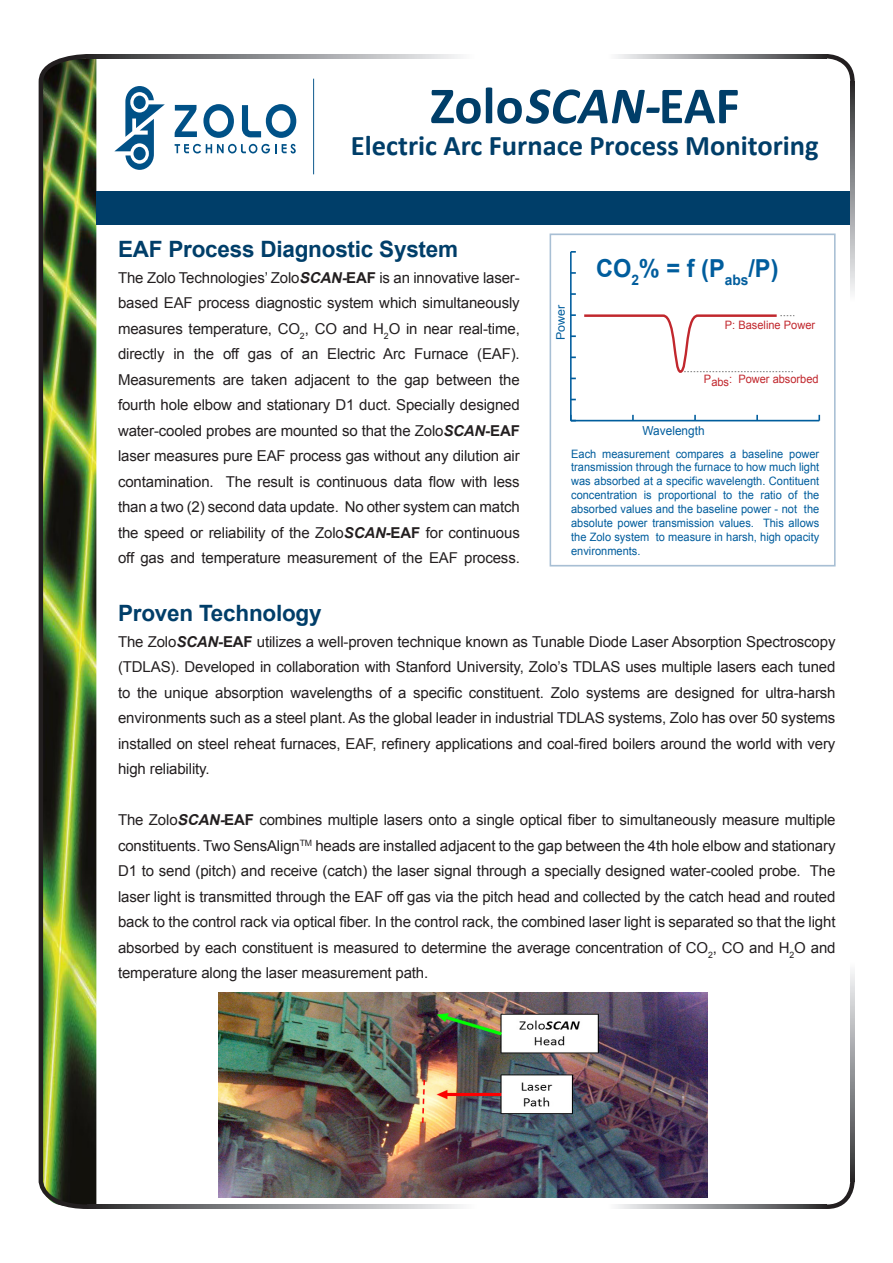
<style>
.page{position:relative;width:893px;height:1263px;background:#fff}
.page>*{position:absolute;margin:0;border:0;box-sizing:border-box;transform-origin:0 0}
.t1{font:700 52.5px "Calibri";color:#003e69}
.t2{font:700 28.5px "Calibri";color:#003e69}
.t3{font:700 24.75px "Arial";color:#005d9d;scale:.95 1}
.t4{font:700 22.5px "Arial";letter-spacing:-.01em;color:#003e69}
.t5{font:15px/25.5px "Arial";letter-spacing:-.01em;color:#231f20;text-align:justify}
.t6{font:12.45px "Arial";color:#005d9d;scale:.95 1}
.t7{font:11.85px "Arial";color:#005d9d;scale:1.05 1}
.t8{font:11.55px/14px "Arial";color:#005d9d;text-align:justify;scale:.95 1}
.t9{font:11.55px "Arial";color:#c1272d;scale:.95 1}
.s1{font-style:italic}
.s2{font-weight:700;font-style:italic}
.s3{font-weight:700}
</style>
<div class="page">
<img style="left:92px;top:59px;width:4px;height:1146px">
<img style="left:38px;top:54px;width:54px;height:1155px">
<svg style="left:86px;top:54px;width:374px;height:5px;background:#8f9092"></svg>
<svg style="left:88px;top:1205px;width:373px;height:4px"></svg>
<div style="left:96px;top:191px;width:755px;height:34px;background:#003e69"></div>
<hr style="left:313px;top:79px;width:1px;height:95px;background:#0e5a8d">
<svg style="left:617px;top:1205px;width:205px;height:4px"></svg>
<svg style="left:822px;top:1181px;width:33px;height:28px"></svg>
<svg style="left:850px;top:971px;width:5px;height:210px"></svg>
<svg style="left:850px;top:86px;width:5px;height:207px"></svg>
<svg style="left:822px;top:54px;width:33px;height:32px"></svg>
<svg style="left:617px;top:54px;width:210px;height:4px"></svg>
<div style="left:550px;top:233px;width:286px;height:333px;border:2px solid #a8bfd4"></div>
<hr style="left:571px;top:420px;width:248px;height:1px;background:#005d9d">
<hr style="left:570px;top:252px;width:2px;height:169px;background:#005d9d">
<svg style="left:584px;top:314px;width:210px;height:59px"></svg>
<svg style="left:203px;top:104px;width:31px;height:34px"></svg>
<svg style="left:242px;top:104px;width:54px;height:34px"></svg>
<svg style="left:175px;top:144px;width:101px;height:9px"></svg>
<svg style="left:282px;top:144px;width:14px;height:9px"></svg>
<svg style="left:175px;top:105px;width:22px;height:32px"></svg>
<svg style="left:114px;top:86px;width:51px;height:84px"></svg>
<img style="left:219px;top:992px;width:489px;height:205px">
<p class="t1" style="left:430px;top:72px;width:311px">Zolo<span class="s1">SCAN-</span>EAF</p>
<p class="t2" style="left:351px;top:127px;width:469px">Electric Arc Furnace Process Monitoring</p>
<p class="t4" style="left:118px;top:234px;width:342px">EAF Process Diagnostic System</p>
<p class="t5" style="left:118px;top:265px;width:403px">The Zolo Technologies’ Zolo<span class="s2">SCAN-</span><span class="s3">EAF</span> is an innovative laser&shy;based EAF process diagnostic system which simultaneously measures temperature, CO<sub>2</sub>, CO and H<sub>2</sub>O in near real-time, directly in the off gas of an Electric Arc Furnace (EAF).<br>Measurements are taken adjacent to the gap between the fourth hole elbow and stationary D1 duct. Specially designed water-cooled probes are mounted so that the Zolo<span class="s2">SCAN</span><span class="s3">-EAF </span>laser measures pure EAF process gas without any dilution air contamination. The result is continuous data flow with less than a two (2) second data update. No other system can match the speed or reliability of the Zolo<span class="s2">SCAN-</span><span class="s3">EAF</span> for continuous off gas and temperature measurement of the EAF process.</p>
<p class="t7" style="left:553px;top:340px;width:35px;rotate:-90deg">Power</p>
<p class="t3" style="left:596px;top:251px;width:194px">CO<sub>2</sub>% = f (P<sub>abs</sub>/P)</p>
<p class="t9" style="left:725px;top:318px;width:96px">P: Baseline Power</p>
<p class="t9" style="left:704px;top:372px;width:122px">Pabs: Power absorbed</p>
<p class="t6" style="left:643px;top:422px;width:67px">Wavelength</p>
<p class="t8" style="left:571px;top:447px;width:263px">Each measurement compares a baseline power transmission through the furnace to how much light was absorbed at a specific wavelength. Contituent concentration is proportional to the ratio of the absorbed values and the baseline power - not the absolute power transmission values. This allows the Zolo system to measure in harsh, high opacity environments.</p>
<p class="t4" style="left:118px;top:598px;width:205px">Proven Technology</p>
<p class="t5" style="left:118px;top:629px;width:719px">The Zolo<span class="s2">SCAN</span><span class="s3">-EAF</span> utilizes a well-proven technique known as Tunable Diode Laser Absorption Spectroscopy (TDLAS). Developed in collaboration with Stanford University, Zolo’s TDLAS uses multiple lasers each tuned to the unique absorption wavelengths of a specific constituent. Zolo systems are designed for ultra-harsh environments such as a steel plant. As the global leader in industrial TDLAS systems, Zolo has over 50 systems installed on steel reheat furnaces, EAF, refinery applications and coal-fired boilers around the world with very high reliability.</p>
<p class="t5" style="left:118px;top:807px;width:719px">The Zolo<span class="s2">SCAN-</span><span class="s3">EAF</span> combines multiple lasers onto a single optical fiber to simultaneously measure multiple constituents. Two SensAlign<sup>TM</sup> heads are installed adjacent to the gap between the 4th hole elbow and stationary D1 to send (pitch) and receive (catch) the laser signal through a specially designed water-cooled probe. The laser light is transmitted through the EAF off gas via the pitch head and collected by the catch head and routed back to the control rack via optical fiber. In the control rack, the combined laser light is separated so that the light absorbed by each constituent is measured to determine the average concentration of CO<sub>2</sub>, CO and H<sub>2</sub>O and temperature along the laser measurement path.</p>
</div>
